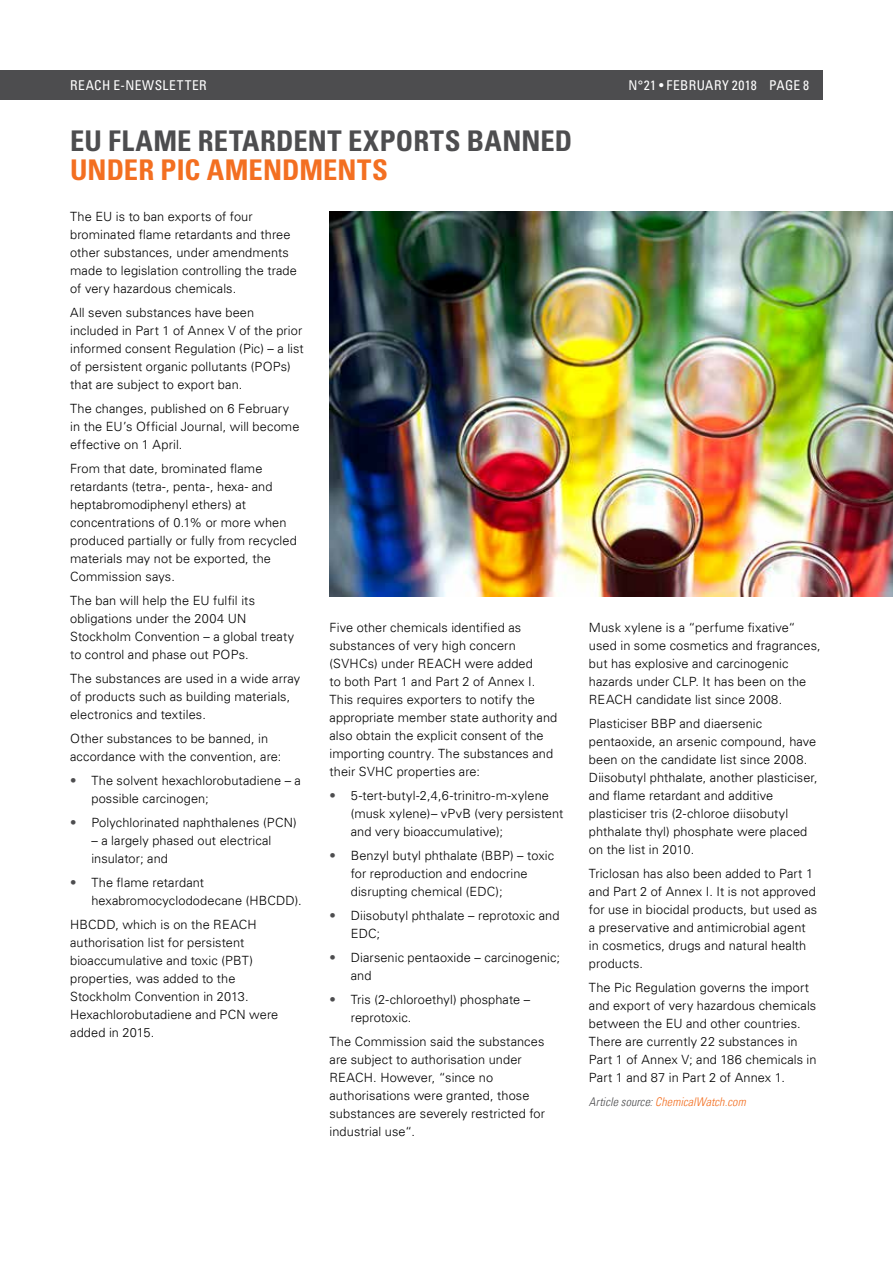
<style>
.page{position:relative;width:893px;height:1263px;background:#fff}
.page>*{position:absolute;margin:0;border:0;box-sizing:border-box;transform-origin:0 0}
.t1{font:700 condensed 28.5px "Univers LT";letter-spacing:.01em;color:#4d4d4f}
.t2{font:700 condensed 28.5px "Univers LT";letter-spacing:.005em;color:#f36f21}
.t3{font:condensed 13.5px "Univers LT";letter-spacing:.03em;color:#fff}
.t4{font:300 12.75px/18px "Univers LT";letter-spacing:.01em;color:#000}
.t5{font:italic 300 condensed 12px "Univers LT";letter-spacing:.01em;color:#f36f21}
.s1{color:#4d4d4f}
</style>
<div class="page">
<div style="left:0;top:70px;width:823px;height:30px;background:#4d4d4f"></div>
<img style="left:329px;top:212px;width:564px;height:385px">
<p class="t3" style="left:70px;top:77px;width:138px">REACH E-NEWSLETTER</p>
<p class="t3" style="left:628px;top:77px;width:182px">N°21 • FEBRUARY 2018 PAGE 8</p>
<h1 class="t1" style="left:70px;top:124px;width:504px">EU FLAME RETARDENT EXPORTS BANNED</h1>
<h1 class="t2" style="left:70px;top:152px;width:319px">UNDER PIC AMENDMENTS</h1>
<p class="t4" style="left:70px;top:208px;width:228px">The EU is to ban exports of four brominated flame retardants and three other substances, under amendments made to legislation controlling the trade of very hazardous chemicals.</p>
<p class="t4" style="left:70px;top:304px;width:235px">All seven substances have been included in Part 1 of Annex V of the prior informed consent Regulation (Pic) – a list of persistent organic pollutants (POPs) that are subject to export ban.</p>
<p class="t4" style="left:70px;top:400px;width:231px">The changes, published on 6 February in the EU’s Official Journal, will become effective on 1 April.</p>
<p class="t4" style="left:70px;top:460px;width:228px">From that date, brominated flame retardants (tetra-, penta-, hexa- and heptabromodiphenyl ethers) at concentrations of 0.1% or more when produced partially or fully from recycled materials may not be exported, the Commission says.</p>
<p class="t4" style="left:70px;top:592px;width:225px">The ban will help the EU fulfil its obligations under the 2004 UN<br>Stockholm Convention – a global treaty to control and phase out POPs.</p>
<p class="t4" style="left:70px;top:670px;width:232px">The substances are used in a wide array of products such as building materials, electronics and textiles.</p>
<p class="t4" style="left:70px;top:730px;width:213px">Other substances to be banned, in accordance with the convention, are:</p>
<p class="t4" style="left:91px;top:772px;width:211px;text-indent:-21px"><span class="s1">•</span> The solvent hexachlorobutadiene – a possible carcinogen;</p>
<p class="t4" style="left:70px;top:814px;width:228px"><span class="s1">•</span> Polychlorinated naphthalenes (PCN)</p>
<p class="t4" style="left:91px;top:832px;width:181px">– a largely phased out electrical insulator; and</p>
<p class="t4" style="left:91px;top:874px;width:212px;text-indent:-21px"><span class="s1">•</span> The flame retardant hexabromocyclododecane (HBCDD).</p>
<p class="t4" style="left:70px;top:916px;width:210px">HBCDD, which is on the REACH authorisation list for persistent bioaccumulative and toxic (PBT) properties, was added to the<br>Stockholm Convention in 2013.<br>Hexachlorobutadiene and PCN were added in 2015.</p>
<p class="t4" style="left:330px;top:618px;width:229px">Five other chemicals identified as substances of very high concern (SVHCs) under REACH were added<br>to both Part 1 and Part 2 of Annex I.<br>This requires exporters to notify the appropriate member state authority and also obtain the explicit consent of the importing country. The substances and their SVHC properties are:</p>
<p class="t4" style="left:351px;top:786px;width:214px;text-indent:-21px"><span class="s1">•</span> 5-tert-butyl-2,4,6-trinitro-m-xylene (musk xylene)– vPvB (very persistent and very bioaccumulative);</p>
<p class="t4" style="left:351px;top:846px;width:205px;text-indent:-21px"><span class="s1">•</span> Benzyl butyl phthalate (BBP) – toxic for reproduction and endocrine disrupting chemical (EDC);</p>
<p class="t4" style="left:351px;top:906px;width:210px;text-indent:-21px"><span class="s1">•</span> Diisobutyl phthalate – reprotoxic and<br>EDC;</p>
<p class="t4" style="left:351px;top:948px;width:211px;text-indent:-21px"><span class="s1">•</span> Diarsenic pentaoxide – carcinogenic; and</p>
<p class="t4" style="left:351px;top:990px;width:181px;text-indent:-21px"><span class="s1">•</span> Tris (2-chloroethyl) phosphate – reprotoxic.</p>
<p class="t4" style="left:330px;top:1032px;width:217px">The Commission said the substances are subject to authorisation under<br>REACH. However, “since no authorisations were granted, those substances are severely restricted for industrial use“.</p>
<p class="t4" style="left:589px;top:618px;width:233px">Musk xylene is a “perfume fixative“ used in some cosmetics and fragrances, but has explosive and carcinogenic hazards under CLP. It has been on the REACH candidate list since 2008.</p>
<p class="t4" style="left:589px;top:714px;width:230px">Plasticiser BBP and diaersenic pentaoxide, an arsenic compound, have been on the candidate list since 2008.<br>Diisobutyl phthalate, another plasticiser, and flame retardant and additive plasticiser tris (2-chloroe diisobutyl phthalate thyl) phosphate were placed on the list in 2010.</p>
<p class="t4" style="left:589px;top:865px;width:230px">Triclosan has also been added to Part 1 and Part 2 of Annex I. It is not approved for use in biocidal products, but used as a preservative and antimicrobial agent in cosmetics, drugs and natural health products.</p>
<p class="t4" style="left:589px;top:979px;width:229px">The Pic Regulation governs the import and export of very hazardous chemicals between the EU and other countries.<br>There are currently 22 substances in Part 1 of Annex V; and 186 chemicals in Part 1 and 87 in Part 2 of Annex 1.</p>
<p class="t5" style="left:589px;top:1095px;width:158px"><span class="s1">Article source:</span> ChemicalWatch.com</p>
</div>
